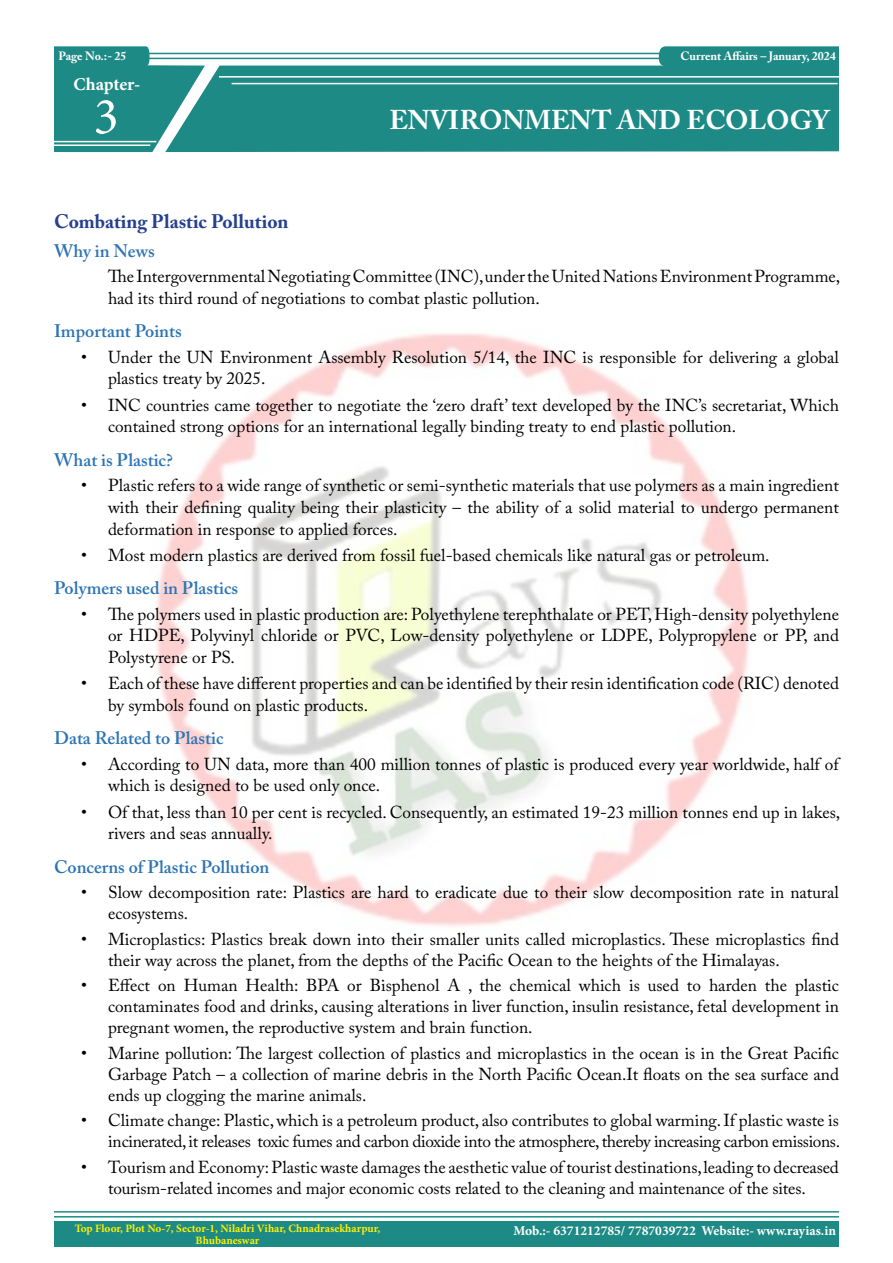
<style>
.page{position:relative;width:893px;height:1263px;background:#fff}
.page>*{position:absolute;margin:0;border:0;box-sizing:border-box;transform-origin:0 0}
.t1{font:52.5px "Minion Pro";color:#fff}
.t2{font:700 27px "Adobe Caslon Pro";color:#fff}
.t3{font:700 19.5px "Adobe Caslon Pro";color:#24408e}
.t4{font:600 18px "Adobe Caslon Pro";color:#2c74b4}
.t5{font:700 18px "Minion Pro";letter-spacing:-.005em;color:#fff}
.t6{font:17.25px/21.8px "Adobe Caslon Pro";color:#000}
.t7{font:700 13.5px "Minion Pro";color:#fff}
.t8{font:700 12px "Adobe Caslon Pro";color:#fff}
.t9{font:700 11.25px/12px "Minion Pro";color:#fff100;text-align:center}
</style>
<div class="page">
<hr style="left:148px;top:53px;width:691px;height:1px;background:#1e8a86">
<hr style="left:148px;top:58px;width:690px;height:1px;background:#1e8a86">
<div style="left:659px;top:46px;width:180px;height:20px;background:#1e8a86"></div>
<hr style="left:54px;top:1211px;width:785px;height:1px;background:#1e8a86">
<hr style="left:54px;top:1216px;width:785px;height:1px;background:#1e8a86">
<div style="left:54px;top:1221px;width:785px;height:25px;background:#1e8a86"></div>
<img style="left:156px;top:333px;width:593px;height:593px">
<div style="left:205px;top:66px;width:634px;height:86px;background:#1e8a86"></div>
<svg style="left:54px;top:46px;width:151px;height:106px;background:#3b9995"></svg>
<hr style="left:53px;top:144px;width:97px;height:2px;background:#fff">
<hr style="left:53px;top:141px;width:103px;height:1px;background:#fff">
<hr style="left:219px;top:76px;width:620px;height:2px;background:#fff">
<hr style="left:232px;top:83px;width:605px;height:1px;background:#fff">
<p class="t8" style="left:59px;top:49px;width:70px">Page No.:- 25</p>
<p class="t8" style="left:681px;top:51px;width:157px">Current Affairs – January, 2024</p>
<p class="t5" style="left:73px;top:77px;width:68px">Chapter-</p>
<h1 class="t1" style="left:94px;top:85px;width:27px">3</h1>
<h2 class="t2" style="left:390px;top:103px;width:441px">ENVIRONMENT AND ECOLOGY</h2>
<p class="t3" style="left:54px;top:210px;width:236px">Combating Plastic Pollution</p>
<p class="t4" style="left:54px;top:243px;width:102px">Why in News</p>
<p class="t6" style="left:108px;top:266px;width:734px">The Intergovernmental Negotiating Committee (INC), under the United Nations Environment Programme, had its third round of negotiations to combat plastic pollution.</p>
<p class="t4" style="left:54px;top:324px;width:129px">Important Points</p>
<p class="t6" style="left:108px;top:346px;width:732px;text-indent:-27px">• Under the UN Environment Assembly Resolution 5/14, the INC is responsible for delivering a global plastics treaty by 2025.</p>
<p class="t6" style="left:108px;top:394px;width:732px;text-indent:-27px">• INC countries came together to negotiate the ‘zero draft’ text developed by the INC’s secretariat, Which contained strong options for an international legally binding treaty to end plastic pollution.</p>
<p class="t4" style="left:54px;top:452px;width:120px">What is Plastic?</p>
<p class="t6" style="left:108px;top:475px;width:732px;text-align:justify;text-indent:-27px">• Plastic refers to a wide range of synthetic or semi-synthetic materials that use polymers as a main ingredient with their defining quality being their plasticity – the ability of a solid material to undergo permanent deformation in response to applied forces.</p>
<p class="t6" style="left:81px;top:544px;width:690px">• Most modern plastics are derived from fossil fuel-based chemicals like natural gas or petroleum.</p>
<p class="t4" style="left:54px;top:581px;width:186px">Polymers used in Plastics</p>
<p class="t6" style="left:108px;top:603px;width:732px;text-align:justify;text-indent:-27px">• The polymers used in plastic production are: Polyethylene terephthalate or PET, High-density polyethylene or HDPE, Polyvinyl chloride or PVC, Low-density polyethylene or LDPE, Polypropylene or PP, and Polystyrene or PS.</p>
<p class="t6" style="left:108px;top:673px;width:732px;text-indent:-27px">• Each of these have different properties and can be identified by their resin identification code (RIC) denoted by symbols found on plastic products.</p>
<p class="t4" style="left:54px;top:731px;width:171px">Data Related to Plastic</p>
<p class="t6" style="left:108px;top:753px;width:732px;text-indent:-27px">• According to UN data, more than 400 million tonnes of plastic is produced every year worldwide, half of which is designed to be used only once.</p>
<p class="t6" style="left:108px;top:801px;width:734px;text-indent:-27px">• Of that, less than 10 per cent is recycled. Consequently, an estimated 19-23 million tonnes end up in lakes, rivers and seas annually.</p>
<p class="t4" style="left:54px;top:859px;width:217px">Concerns of Plastic Pollution</p>
<p class="t6" style="left:108px;top:882px;width:732px;line-height:21px;text-indent:-27px">• Slow decomposition rate: Plastics are hard to eradicate due to their slow decomposition rate in natural ecosystems.</p>
<p class="t6" style="left:108px;top:928px;width:732px;line-height:21px;text-indent:-27px">• Microplastics: Plastics break down into their smaller units called microplastics. These microplastics find their way across the planet, from the depths of the Pacific Ocean to the heights of the Himalayas.</p>
<p class="t6" style="left:108px;top:975px;width:732px;line-height:21px;text-align:justify;text-indent:-27px">• Effect on Human Health: BPA or Bisphenol A , the chemical which is used to harden the plastic contaminates food and drinks, causing alterations in liver function, insulin resistance, fetal development in pregnant women, the reproductive system and brain function.</p>
<p class="t6" style="left:108px;top:1042px;width:733px;line-height:21px;text-align:justify;text-indent:-27px">• Marine pollution: The largest collection of plastics and microplastics in the ocean is in the Great Pacific Garbage Patch – a collection of marine debris in the North Pacific Ocean.It floats on the sea surface and ends up clogging the marine animals.</p>
<p class="t6" style="left:81px;top:1110px;width:761px;line-height:21px;text-align:right">• Climate change: Plastic, which is a petroleum product, also contributes to global warming. If plastic waste is incinerated, it releases toxic fumes and carbon dioxide into the atmosphere, thereby increasing carbon emissions.</p>
<p class="t6" style="left:81px;top:1156px;width:759px;text-align:center">• Tourism and Economy: Plastic waste damages the aesthetic value of tourist destinations, leading to decreased tourism-related incomes and major economic costs related to the cleaning and maintenance of the sites.</p>
<p class="t9" style="left:75px;top:1223px;width:307px">Top Floor, Plot No-7, Sector-1, Niladri Vihar, Chnadrasekharpur,<br>Bhubaneswar</p>
<p class="t7" style="left:513px;top:1226px;width:324px">Mob.:- 6371212785/ 7787039722 Website:- www.rayias.in</p>
</div>
